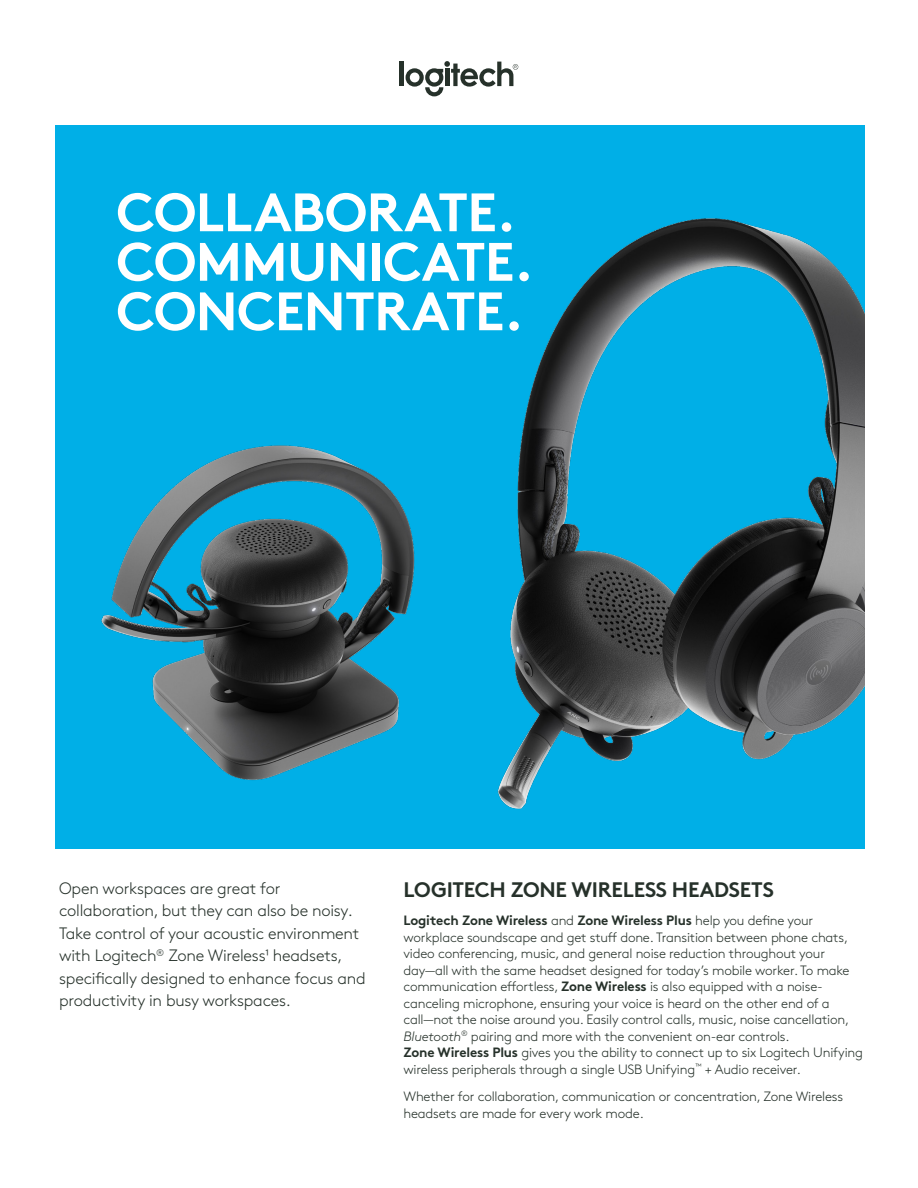
<style>
.page{position:relative;width:918px;height:1188px;background:#fff}
.page>*{position:absolute;margin:0;border:0;box-sizing:border-box;transform-origin:0 0}
.t1{font:700 54px/49.5px "Brown Std";letter-spacing:-.015em;color:#fff}
.t2{font:700 21px "Brown Pro";letter-spacing:-.015em;color:#26312a}
.Side_Column_Text{font:300 16.5px/22.5px "Brown Pro";letter-spacing:-.015em;color:#26312a}
.t3{font:300 13.5px/16.5px "Brown Pro";letter-spacing:-.015em;color:#26312a}
.s1{font-weight:700}
.s2{font-family:"Brown Std";font-style:italic}
</style>
<div class="page">
<div style="left:55px;top:125px;width:810px;height:724px;background:#00afe7"></div>
<hr style="left:400px;top:62px;width:4px;height:24px;background:#26312a">
<svg style="left:406px;top:61px;width:112px;height:35px"></svg>
<hr style="left:445px;top:69px;width:4px;height:17px;background:#26312a">
<img style="left:497px;top:218px;width:368px;height:591px">
<img style="left:101px;top:437px;width:483px;height:349px">
<p class="t1" style="left:116px;top:187px;width:419px">COLLABORATE.<br>COMMUNICATE.<br>CONCENTRATE.</p>
<p class="Side_Column_Text" style="left:59px;top:876px;width:308px">Open workspaces are great for collaboration, but they can also be noisy.<br>Take control of your acoustic environment with Logitech<sup>®</sup> Zone Wireless1 headsets, specifically designed to enhance focus and productivity in busy workspaces.</p>
<h2 class="t2" style="left:404px;top:873px;width:372px">LOGITECH ZONE WIRELESS HEADSETS</h2>
<p class="t3" style="left:403px;top:912px;width:461px"><span class="s1">Logitech Zone Wireless</span> and <span class="s1">Zone Wireless Plus</span> help you define your workplace soundscape and get stuff done. Transition between phone chats, video conferencing, music, and general noise reduction throughout your day—all with the same headset designed for today’s mobile worker. To make communication effortless, <span class="s1">Zone Wireless</span> is also equipped with a noise&shy;canceling microphone, ensuring your voice is heard on the other end of a call—not the noise around you. Easily control calls, music, noise cancellation, <span class="s2">Bluetooth</span><sup>®</sup> pairing and more with the convenient on-ear controls.<br><span class="s1">Zone Wireless Plus</span> gives you the ability to connect up to six Logitech Unifying wireless peripherals through a single USB Unifying<sup>™</sup> + Audio receiver.</p>
<p class="t3" style="left:403px;top:1087px;width:441px">Whether for collaboration, communication or concentration, Zone Wireless headsets are made for every work mode.</p>
</div>
